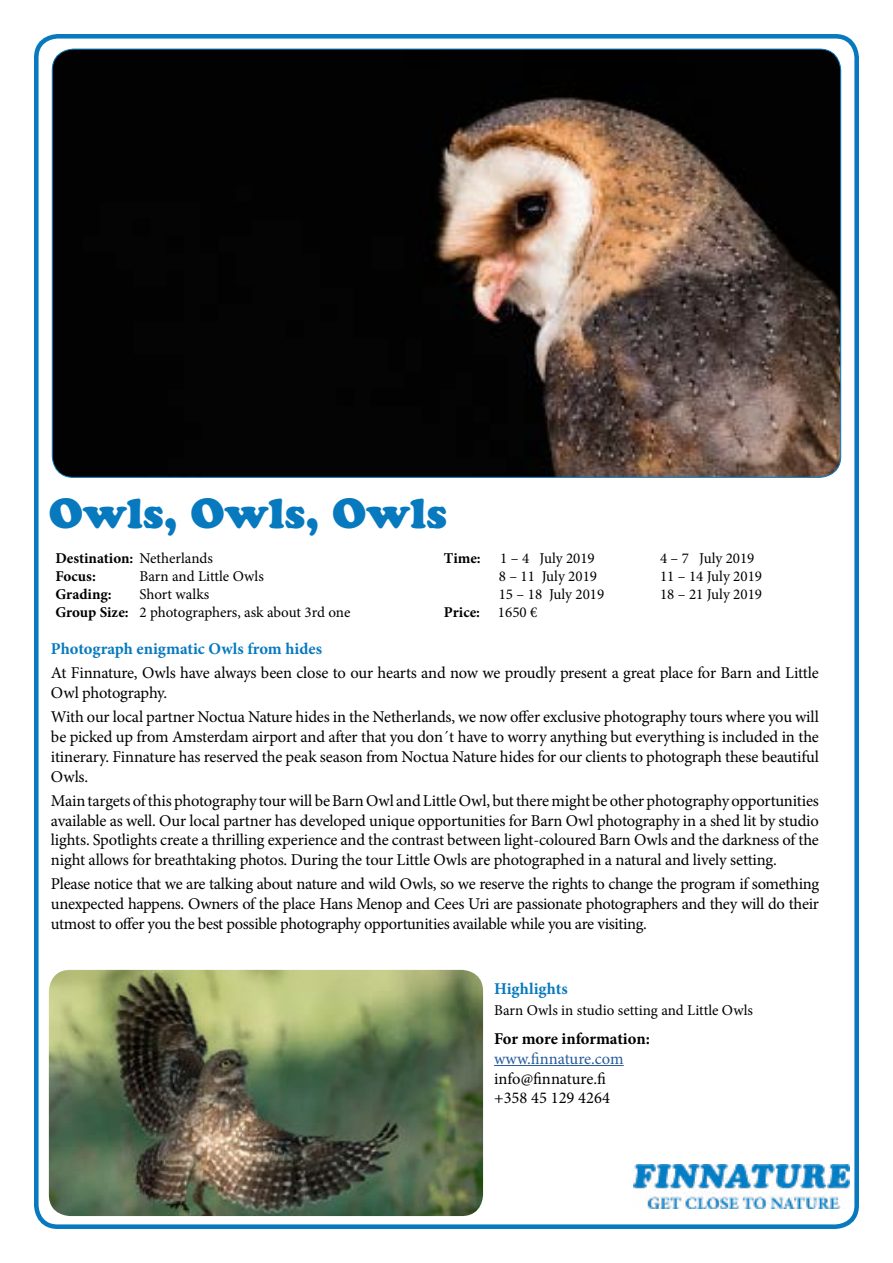
<style>
.page{position:relative;width:893px;height:1263px;background:#fff}
.page>*{position:absolute;margin:0;border:0;box-sizing:border-box;transform-origin:0 0}
.t1{font:42px "Cooper Black Std";color:#0779be}
.t2{font:16.5px/19.8px "Minion Pro";letter-spacing:-.015em;color:#000;text-align:justify}
.t3{font:700 16.5px "Minion Pro";color:#0779be}
.t4{font:700 16.5px "Minion Pro";letter-spacing:-.01em;color:#000}
.t5{font:16.5px "Minion Pro";color:#275b9b}
.t6{font:15px/18px "Minion Pro";color:#000}
.t7{font:700 15px/18px "Minion Pro";color:#000}
.s1{font-weight:400}
.s2{font-weight:700}
</style>
<div class="page">
<div style="left:34px;top:34px;width:825px;height:1195px;border:5px solid #0779be;border-radius:21px"></div>
<img style="left:634px;top:1164px;width:215px;height:44px">
<img style="left:49px;top:970px;width:434px;height:246px">
<img style="left:52px;top:49px;width:789px;height:428px">
<hr style="left:494px;top:1065px;width:130px;height:1px;background:#275b9b">
<h1 class="t1" style="left:49px;top:488px;width:400px">Owls, Owls, Owls</h1>
<p class="t7" style="left:55px;top:549px;width:159px">Destination: <span class="s1">Netherlands<br></span>Focus:</p>
<p class="t7" style="left:444px;top:549px;width:38px">Time:</p>
<p class="t6" style="left:500px;top:549px;width:96px">1 – 4 July 2019</p>
<p class="t6" style="left:660px;top:549px;width:96px">4 – 7 July 2019</p>
<p class="t6" style="left:499px;top:567px;width:100px">8 – 11 July 2019</p>
<p class="t6" style="left:660px;top:567px;width:104px">11 – 14 July 2019</p>
<p class="t6" style="left:499px;top:585px;width:107px">15 – 18 July 2019</p>
<p class="t6" style="left:660px;top:585px;width:104px">18 – 21 July 2019</p>
<p class="t7" style="left:444px;top:603px;width:95px">Price: <span class="s1">1650 €</span></p>
<p class="t6" style="left:139px;top:567px;width:126px">Barn and Little Owls</p>
<p class="t6" style="left:55px;top:585px;width:296px;text-indent:84px">Short walks<br><span class="s2">Group Size:</span> 2 photographers, ask about 3rd one</p>
<p class="t7" style="left:55px;top:585px;width:58px">Grading:</p>
<p class="t3" style="left:51px;top:637px;width:273px">Photograph enigmatic Owls from hides</p>
<p class="t2" style="left:51px;top:663px;width:769px">At Finnature, Owls have always been close to our hearts and now we proudly present a great place for Barn and Little<br>Owl photography.</p>
<p class="t2" style="left:51px;top:707px;width:770px">With our local partner Noctua Nature hides in the Netherlands, we now offer exclusive photography tours where you will be picked up from Amsterdam airport and after that you don´t have to worry anything but everything is included in the itinerary. Finnature has reserved the peak season from Noctua Nature hides for our clients to photograph these beautiful Owls.</p>
<p class="t2" style="left:51px;top:791px;width:769px">Main targets of this photography tour will be Barn Owl and Little Owl, but there might be other photography opportunities available as well. Our local partner has developed unique opportunities for Barn Owl photography in a shed lit by studio lights. Spotlights create a thrilling experience and the contrast between light-coloured Barn Owls and the darkness of the night allows for breathtaking photos. During the tour Little Owls are photographed in a natural and lively setting.</p>
<p class="t2" style="left:51px;top:874px;width:770px">Please notice that we are talking about nature and wild Owls, so we reserve the rights to change the program if something unexpected happens. Owners of the place Hans Menop and Cees Uri are passionate photographers and they will do their utmost to offer you the best possible photography opportunities available while you are visiting.</p>
<p class="t3" style="left:494px;top:977px;width:75px">Highlights</p>
<p class="t6" style="left:494px;top:1001px;width:260px">Barn Owls in studio setting and Little Owls</p>
<p class="t4" style="left:494px;top:1027px;width:157px">For more information:</p>
<p class="t5" style="left:494px;top:1047px;width:131px">www.finnature.com</p>
<p class="t2" style="left:494px;top:1068px;width:117px">info@finnature.fi +358 45 129 4264</p>
</div>
